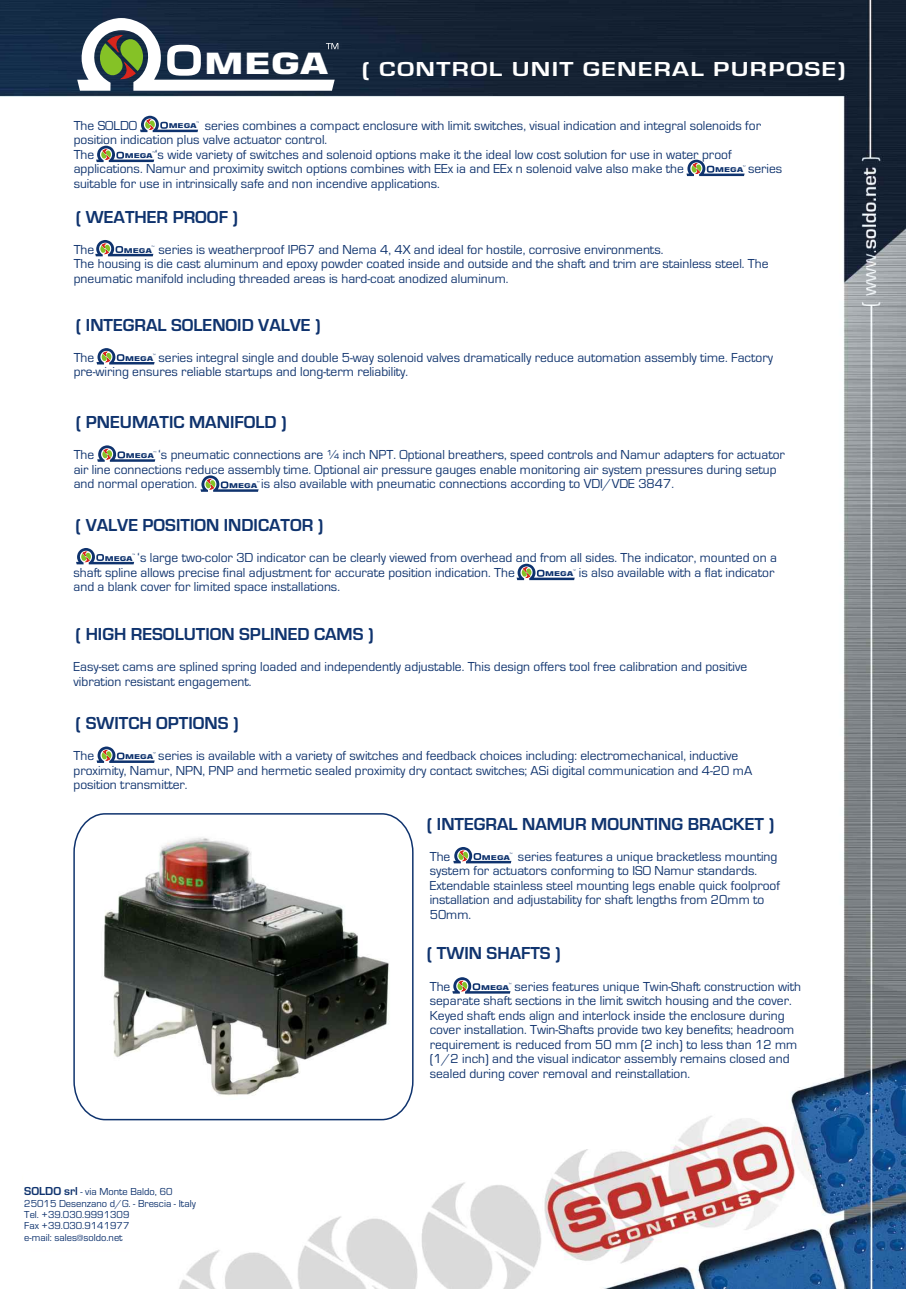
<style>
.page{position:relative;width:906px;height:1289px;background:#fff}
.page>*{position:absolute;margin:0;border:0;box-sizing:border-box;transform-origin:0 0}
.t1{font:700 21px "Eurostile";letter-spacing:.05em;color:#fff;scale:1.27 1}
.t2{font:700 18px "Eurostile";color:#0f336e}
.t3{font:13.5px/14.5px "Eurostile";color:#0f336e}
.t4{font:10.5px/11.4px "Eurostile";color:#0f336e}
.t5{font:700 6.6px "Square 721 BT";color:#0f336e;scale:1.33 1}
.s1{font-family:"Square 721 BT";font-size:29.25px}
.s2{font-weight:700;font-size:12px}
</style>
<div class="page">
<img style="left:0;top:0;width:906px;height:1288px">
<svg style="left:73px;top:812px;width:341px;height:309px"></svg>
<img style="left:100px;top:829px;width:293px;height:272px">
<svg style="left:23px;top:1170px;width:210px;height:77px"></svg>
<svg style="left:95px;top:240px;width:59px;height:16px"></svg>
<svg style="left:96px;top:348px;width:59px;height:16px"></svg>
<svg style="left:97px;top:445px;width:59px;height:17px"></svg>
<svg style="left:200px;top:475px;width:59px;height:17px"></svg>
<svg style="left:76px;top:548px;width:59px;height:16px"></svg>
<svg style="left:97px;top:746px;width:58px;height:17px"></svg>
<svg style="left:453px;top:847px;width:59px;height:16px"></svg>
<svg style="left:452px;top:977px;width:59px;height:16px"></svg>
<svg style="left:516px;top:563px;width:59px;height:17px"></svg>
<svg style="left:686px;top:160px;width:59px;height:16px"></svg>
<svg style="left:96px;top:146px;width:59px;height:16px"></svg>
<svg style="left:140px;top:116px;width:59px;height:16px"></svg>
<svg style="left:77px;top:18px;width:261px;height:73px"></svg>
<h1 class="t1" style="left:204px;top:61px;width:506px"><span class="s1">MEGA</span> ( CONTROL UNIT GENERAL PURPOSE)</h1>
<p class="t3" style="left:74px;top:119px;width:65px">The SOLDO</p>
<p class="t3" style="left:74px;top:119px;width:689px;text-indent:131px">series combines a compact enclosure with limit switches, visual indication and integral solenoids for position indication plus valve actuator control.<br>The</p>
<p class="t5" style="left:169px;top:123px;width:23px">MEGA</p>
<p class="t3" style="left:74px;top:148px;width:659px;text-indent:81px">‘s wide variety of switches and solenoid options make it the ideal low cost solution for use in water proof applications. Namur and proximity switch options combines with EEx ia and EEx n solenoid valve also make the</p>
<p class="t5" style="left:125px;top:153px;width:23px">MEGA</p>
<p class="t3" style="left:748px;top:163px;width:36px">series</p>
<p class="t5" style="left:715px;top:167px;width:23px">MEGA</p>
<p class="t3" style="left:74px;top:177px;width:368px">suitable for use in intrinsically safe and non incendive applications.</p>
<h2 class="t2" style="left:76px;top:211px;width:164px">( WEATHER PROOF )</h2>
<p class="t3" style="left:74px;top:243px;width:22px">The</p>
<p class="t3" style="left:74px;top:243px;width:696px;text-indent:85px">series is weatherproof IP67 and Nema 4, 4X and ideal for hostile, corrosive environments.<br>The housing is die cast aluminum and epoxy powder coated inside and outside and the shaft and trim are stainless steel. The pneumatic manifold including threaded areas is hard-coat anodized aluminum.</p>
<p class="t5" style="left:124px;top:248px;width:23px">MEGA</p>
<h2 class="t2" style="left:76px;top:319px;width:246px">( INTEGRAL SOLENOID VALVE )</h2>
<p class="t3" style="left:74px;top:351px;width:22px">The</p>
<p class="t3" style="left:74px;top:351px;width:701px;text-indent:85px">series integral single and double 5-way solenoid valves dramatically reduce automation assembly time. Factory pre-wiring ensures reliable startups and long-term reliability.</p>
<h2 class="t2" style="left:76px;top:416px;width:212px">( PNEUMATIC MANIFOLD )</h2>
<p class="t5" style="left:125px;top:356px;width:23px">MEGA</p>
<p class="t3" style="left:74px;top:449px;width:713px;text-indent:85px">‘s pneumatic connections are ¼ inch NPT. Optional breathers, speed controls and Namur adapters for actuator air line connections reduce assembly time. Optional air pressure gauges enable monitoring air system pressures during setup and normal operation.</p>
<p class="t3" style="left:74px;top:449px;width:22px">The</p>
<p class="t5" style="left:126px;top:453px;width:23px">MEGA</p>
<p class="t3" style="left:261px;top:478px;width:414px">is also available with pneumatic connections according to VDI/VDE 3847.</p>
<p class="t5" style="left:229px;top:483px;width:23px">MEGA</p>
<h2 class="t2" style="left:76px;top:519px;width:249px">( VALVE POSITION INDICATOR )</h2>
<p class="t3" style="left:73px;top:552px;width:705px;text-indent:64px">‘s large two-color 3D indicator can be clearly viewed from overhead and from all sides. The indicator, mounted on a shaft spline allows precise final adjustment for accurate position indication. The</p>
<p class="t5" style="left:105px;top:555px;width:23px">MEGA</p>
<p class="t3" style="left:579px;top:566px;width:197px">is also available with a flat indicator</p>
<p class="t5" style="left:545px;top:571px;width:23px">MEGA</p>
<p class="t3" style="left:73px;top:581px;width:268px">and a blank cover for limited space installations.</p>
<h2 class="t2" style="left:76px;top:628px;width:299px">( HIGH RESOLUTION SPLINED CAMS )</h2>
<p class="t3" style="left:73px;top:661px;width:675px">Easy-set cams are splined spring loaded and independently adjustable. This design offers tool free calibration and positive vibration resistant engagement.</p>
<h2 class="t2" style="left:76px;top:717px;width:165px">( SWITCH OPTIONS )</h2>
<p class="t3" style="left:73px;top:750px;width:680px;text-indent:85px">series is available with a variety of switches and feedback choices including: electromechanical, inductive proximity, Namur, NPN, PNP and hermetic sealed proximity dry contact switches; ASi digital communication and 4-20 mA position transmitter.</p>
<p class="t3" style="left:73px;top:750px;width:22px">The</p>
<p class="t5" style="left:125px;top:754px;width:23px">MEGA</p>
<h2 class="t2" style="left:427px;top:817px;width:349px">( INTEGRAL NAMUR MOUNTING BRACKET )</h2>
<p class="t3" style="left:430px;top:850px;width:352px;text-indent:88px">series features a unique bracketless mounting system for actuators conforming to ISO Namur standards.<br>Extendable stainless steel mounting legs enable quick foolproof installation and adjustability for shaft lengths from 20mm to 50mm.</p>
<p class="t3" style="left:430px;top:850px;width:22px">The</p>
<p class="t5" style="left:482px;top:854px;width:23px">MEGA</p>
<p class="t4" style="left:24px;top:1187px;width:173px"><span class="s2">SOLDO srl</span> - via Monte Baldo, 60<br>25015 Desenzano d/G. - Brescia - Italy<br>Tel. +39.030.9991309<br>Fax +39.030.9141977<br>e-mail: sales@soldo.net</p>
<h2 class="t2" style="left:427px;top:947px;width:135px">( TWIN SHAFTS )</h2>
<p class="t3" style="left:430px;top:980px;width:22px">The</p>
<p class="t3" style="left:430px;top:980px;width:373px;text-indent:85px">series features unique Twin-Shaft construction with separate shaft sections in the limit switch housing and the cover.<br>Keyed shaft ends align and interlock inside the enclosure during cover installation. Twin-Shafts provide two key benefits; headroom requirement is reduced from 50 mm (2 inch) to less than 12 mm (1/2 inch) and the visual indicator assembly remains closed and sealed during cover removal and reinstallation.</p>
<p class="t5" style="left:481px;top:984px;width:23px">MEGA</p>
</div>
